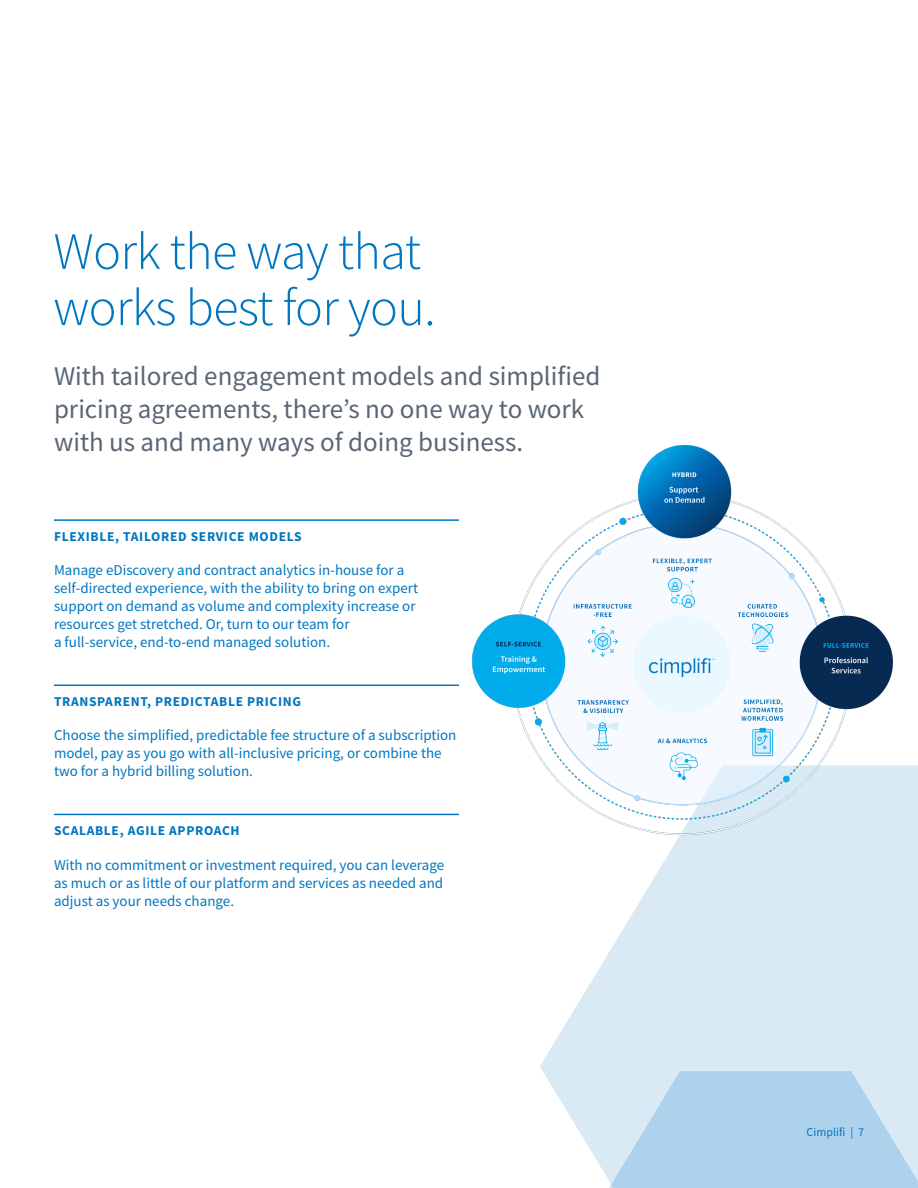
<style>
.page{position:relative;width:918px;height:1188px;background:#fff}
.page>*{position:absolute;margin:0;border:0;box-sizing:border-box;transform-origin:0 0}
.t1{font:300 52.5px/56.2px "Source Sans Pro";letter-spacing:-.015em;color:#0076c0}
.t2{font:27px/33px "Source Sans Pro";color:#596675}
.t3{font:15px/18px "Source Sans Pro";color:#0076c0}
.t4{font:700 13.5px "Source Sans Pro";letter-spacing:.05em;color:#0076c0}
.t5{font:12px "Source Sans Pro";color:#0076c0}
</style>
<div class="page">
<svg style="left:540px;top:765px;width:378px;height:391px;fill:#d9eaf5"></svg>
<svg style="left:594px;top:1071px;width:324px;height:117px;background:#b9d8ed"></svg>
<hr style="left:54px;top:519px;width:405px;height:2px;background:#0076c0">
<hr style="left:54px;top:685px;width:405px;height:1px;background:#0076c0">
<hr style="left:54px;top:814px;width:405px;height:1px;background:#0076c0">
<img style="left:472px;top:446px;width:421px;height:407px">
<p class="t1" style="left:53px;top:223px;width:384px">Work the way that works best for you.</p>
<p class="t2" style="left:54px;top:359px;width:548px">With tailored engagement models and simplified pricing agreements, there’s no one way to work with us and many ways of doing business.</p>
<p class="t4" style="left:54px;top:528px;width:249px">FLEXIBLE, TAILORED SERVICE MODELS</p>
<p class="t3" style="left:54px;top:561px;width:366px">Manage eDiscovery and contract analytics in-house for a self-directed experience, with the ability to bring on expert support on demand as volume and complexity increase or resources get stretched. Or, turn to our team for<br>a full-service, end-to-end managed solution.</p>
<p class="t4" style="left:54px;top:693px;width:249px">TRANSPARENT, PREDICTABLE PRICING</p>
<p class="t3" style="left:54px;top:726px;width:404px">Choose the simplified, predictable fee structure of a subscription model, pay as you go with all-inclusive pricing, or combine the two for a hybrid billing solution.</p>
<p class="t4" style="left:54px;top:822px;width:187px">SCALABLE, AGILE APPROACH</p>
<p class="t3" style="left:54px;top:856px;width:392px;text-align:justify">With no commitment or investment required, you can leverage as much or as little of our platform and services as needed and adjust as your needs change.</p>
<p class="t5" style="left:807px;top:1124px;width:59px">Cimplifi | 7</p>
</div>
